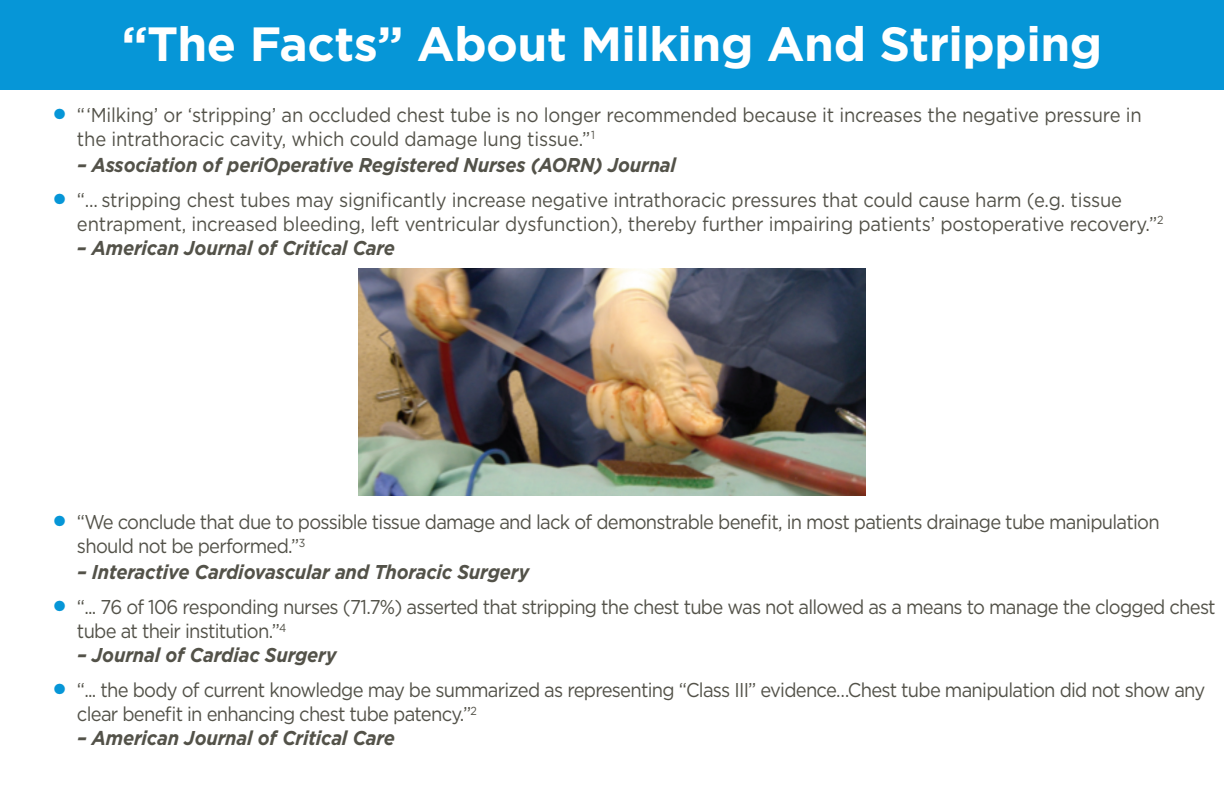
<style>
.page{position:relative;width:1224px;height:792px;background:#fff}
.page>*{position:absolute;margin:0;border:0;box-sizing:border-box;transform-origin:0 0}
.t1{font:700 48px "Gotham";letter-spacing:-.01em;color:#fff}
.t2{font:20px/24px "Gotham";letter-spacing:-.04em;color:#535249;scale:.92 1}
.t3{font:20px/24px "Gotham";letter-spacing:-.01em;color:#535249;scale:.92 1}
.t4{font:italic 700 20px "Gotham";letter-spacing:-.01em;color:#535249;scale:.92 1}
.s1{font-size:40px;color:#0696d7}
</style>
<div class="page">
<div style="left:0;top:0;width:1224px;height:90px;background:#0696d7"></div>
<img style="left:359px;top:269px;width:506px;height:226px">
<h1 class="t1" style="left:122px;top:13px;width:982px">“The Facts” About Milking And Stripping</h1>
<p class="t3" style="left:77px;top:102px;width:1159px;text-indent:-27px"><span class="s1">•</span> “‘Milking’ or ‘stripping’ an occluded chest tube is no longer recommended because it increases the negative pressure in the intrathoracic cavity, which could damage lung tissue.”<sup>1</sup></p>
<p class="t4" style="left:77px;top:151px;width:653px">– Association of periOperative Registered Nurses (AORN) Journal</p>
<p class="t3" style="left:77px;top:187px;width:1183px;text-indent:-27px"><span class="s1">•</span> “... stripping chest tubes may significantly increase negative intrathoracic pressures that could cause harm (e.g. tissue entrapment, increased bleeding, left ventricular dysfunction), thereby further impairing patients’ postoperative recovery.”<sup>2</sup></p>
<p class="t4" style="left:77px;top:234px;width:347px">– American Journal of Critical Care</p>
<p class="t2" style="left:77px;top:510px;width:1178px;text-indent:-27px"><span class="s1">•</span> “We conclude that due to possible tissue damage and lack of demonstrable benefit, in most patients drainage tube manipulation should not be performed.”<sup>3</sup></p>
<p class="t4" style="left:77px;top:559px;width:493px">– Interactive Cardiovascular and Thoracic Surgery</p>
<p class="t2" style="left:77px;top:595px;width:1239px;text-indent:-27px"><span class="s1">•</span> “... 76 of 106 responding nurses (71.7%) asserted that stripping the chest tube was not allowed as a means to manage the clogged chest tube at their institution.”<sup>4</sup></p>
<p class="t4" style="left:77px;top:642px;width:284px">– Journal of Cardiac Surgery</p>
<p class="t2" style="left:77px;top:678px;width:1228px;text-indent:-27px"><span class="s1">•</span> “... the body of current knowledge may be summarized as representing “Class III” evidence…Chest tube manipulation did not show any clear benefit in enhancing chest tube patency.”<sup>2</sup></p>
<p class="t4" style="left:77px;top:725px;width:347px">– American Journal of Critical Care</p>
</div>
